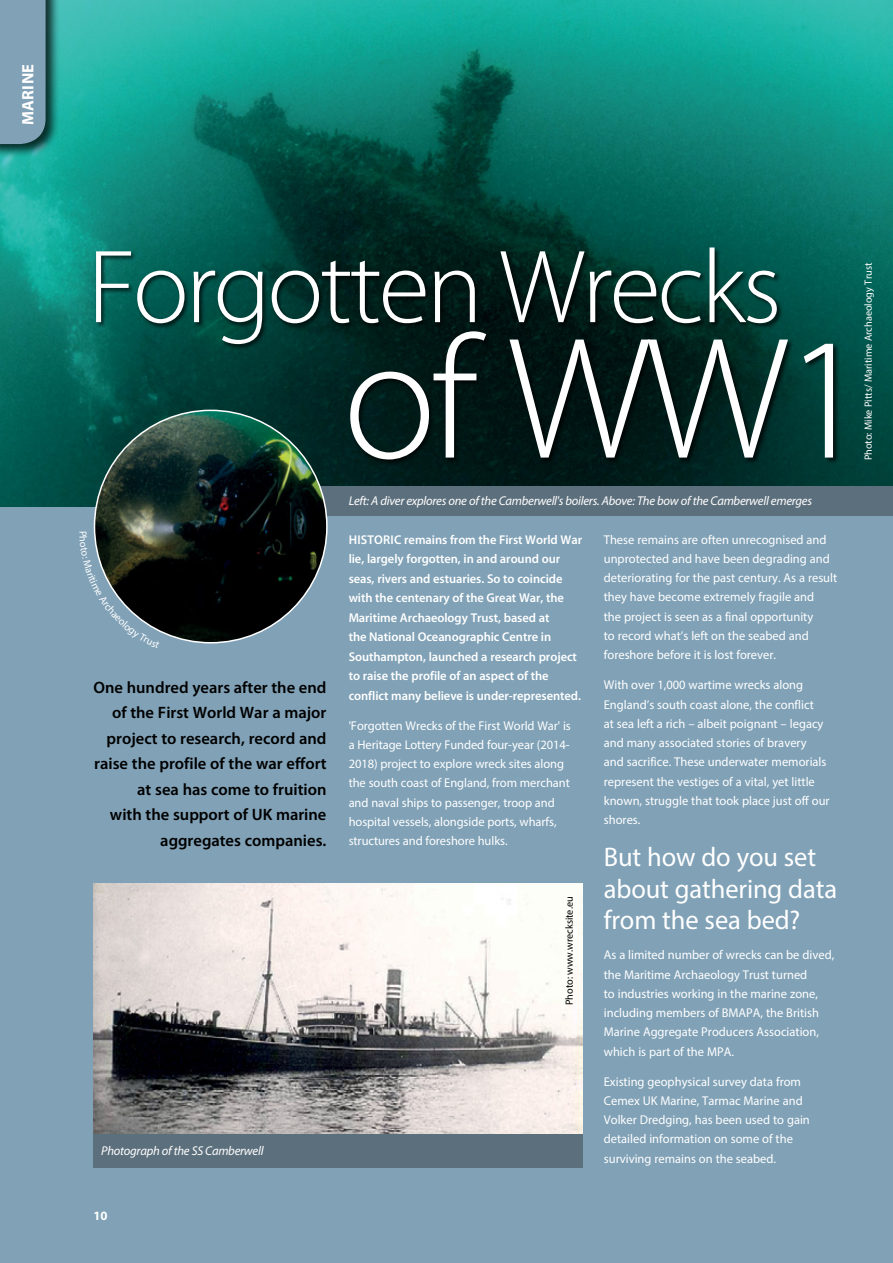
<style>
.page{position:relative;width:893px;height:1263px;background:#80a1b6}
.page>*{position:absolute;margin:0;border:0;box-sizing:border-box;transform-origin:0 0}
.t1{font:300 175.05px "Myriad Pro";color:#fff}
.t2{font:300 105px "Myriad Pro";letter-spacing:-.03em;color:#fff}
.t3{font:27px/31.5px "Myriad Pro";letter-spacing:-.005em;color:#fff}
.t4{font:600 16.5px/25.5px "Myriad Pro";color:#000;text-align:right}
.t5{font:700 16.5px "Myriad Pro";letter-spacing:.02em;color:#fff}
.t6{font:12.75px/19.4px "Myriad Pro";color:#fff}
.t7{font:600 12.75px/19.5px "Myriad Pro";letter-spacing:-.005em;color:#fff}
.t8{font:italic 12.75px "Myriad Pro";letter-spacing:-.02em;color:#fff}
.t9{font:700 12.75px "Myriad Pro";color:#fff}
.t10{font:10.5px "Myriad Pro";color:#fff}
.t11{font:10.5px "Myriad Pro";color:#000}
</style>
<div class="page">
<img style="left:0;top:0;width:893px;height:506px">
<div style="left:0;top:0;width:60px;height:158px;background:#000;opacity:.75"></div>
<svg style="left:0;top:0;width:46px;height:144px"></svg>
<img style="left:94px;top:884px;width:489px;height:250px">
<div style="left:94px;top:246px;width:690px;height:104px;background:#000;opacity:.75"></div>
<div style="left:349px;top:331px;width:491px;height:135px;background:#000;opacity:.75"></div>
<div style="left:94px;top:1134px;width:489px;height:34px;background:#5c6f7c"></div>
<div style="left:284px;top:486px;width:609px;height:30px;background:#5c6f7c"></div>
<img style="left:94px;top:410px;width:233px;height:233px;border-radius:116px">
<svg style="left:93px;top:532px;width:67px;height:100px"></svg>
<p class="t5" style="left:17px;top:125px;width:63px;rotate:-90deg">MARINE</p>
<h2 class="t2" style="left:88px;top:229px;width:695px">Forgotten Wrecks</h2>
<h1 class="t1" style="left:343px;top:303px;width:527px">of WW1</h1>
<p class="t4" style="left:94px;top:674px;width:234px">One hundred years after the end of the First World War a major project to research, record and raise the profile of the war effort at sea has come to fruition<br>with the support of UK marine aggregates companies.</p>
<p class="t8" style="left:101px;top:1143px;width:164px">Photograph of the SS Camberwell</p>
<p class="t9" style="left:94px;top:1208px;width:16px">10</p>
<p class="t8" style="left:349px;top:492px;width:465px">Left: A diver explores one of the Camberwell's boilers. Above: The bow of the Camberwell emerges</p>
<p class="t7" style="left:349px;top:529px;width:235px">HISTORIC remains from the First World War lie, largely forgotten, in and around our seas, rivers and estuaries. So to coincide with the centenary of the Great War, the Maritime Archaeology Trust, based at<br>the National Oceanographic Centre in Southampton, launched a research project to raise the profile of an aspect of the conflict many believe is under-represented.</p>
<p class="t6" style="left:349px;top:715px;width:224px">'Forgotten Wrecks of the First World War' is a Heritage Lottery Funded four-year (2014- 2018) project to explore wreck sites along the south coast of England, from merchant and naval ships to passenger, troop and hospital vessels, alongside ports, wharfs, structures and foreshore hulks.</p>
<p class="t11" style="left:563px;top:1005px;width:110px;rotate:-90deg">Photo: www.wrecksite.eu</p>
<p class="t6" style="left:604px;top:529px;width:235px">These remains are often unrecognised and unprotected and have been degrading and deteriorating for the past century. As a result they have become extremely fragile and<br>the project is seen as a final opportunity<br>to record what’s left on the seabed and foreshore before it is lost forever.</p>
<p class="t6" style="left:604px;top:675px;width:227px">With over 1,000 wartime wrecks along England’s south coast alone, the conflict<br>at sea left a rich – albeit poignant – legacy and many associated stories of bravery and sacrifice. These underwater memorials represent the vestiges of a vital, yet little known, struggle that took place just off our shores.</p>
<h3 class="t3" style="left:604px;top:841px;width:235px">But how do you set about gathering data from the sea bed?</h3>
<p class="t6" style="left:604px;top:945px;width:232px">As a limited number of wrecks can be dived, the Maritime Archaeology Trust turned<br>to industries working in the marine zone, including members of BMAPA, the British Marine Aggregate Producers Association, which is part of the MPA.</p>
<p class="t6" style="left:604px;top:1071px;width:208px">Existing geophysical survey data from Cemex UK Marine, Tarmac Marine and Volker Dredging, has been used to gain detailed information on some of the surviving remains on the seabed.</p>
<p class="t10" style="left:862px;top:460px;width:199px;rotate:-90deg">Photo: Mike Pitts/ Maritime Archaeology Trust</p>
</div>
